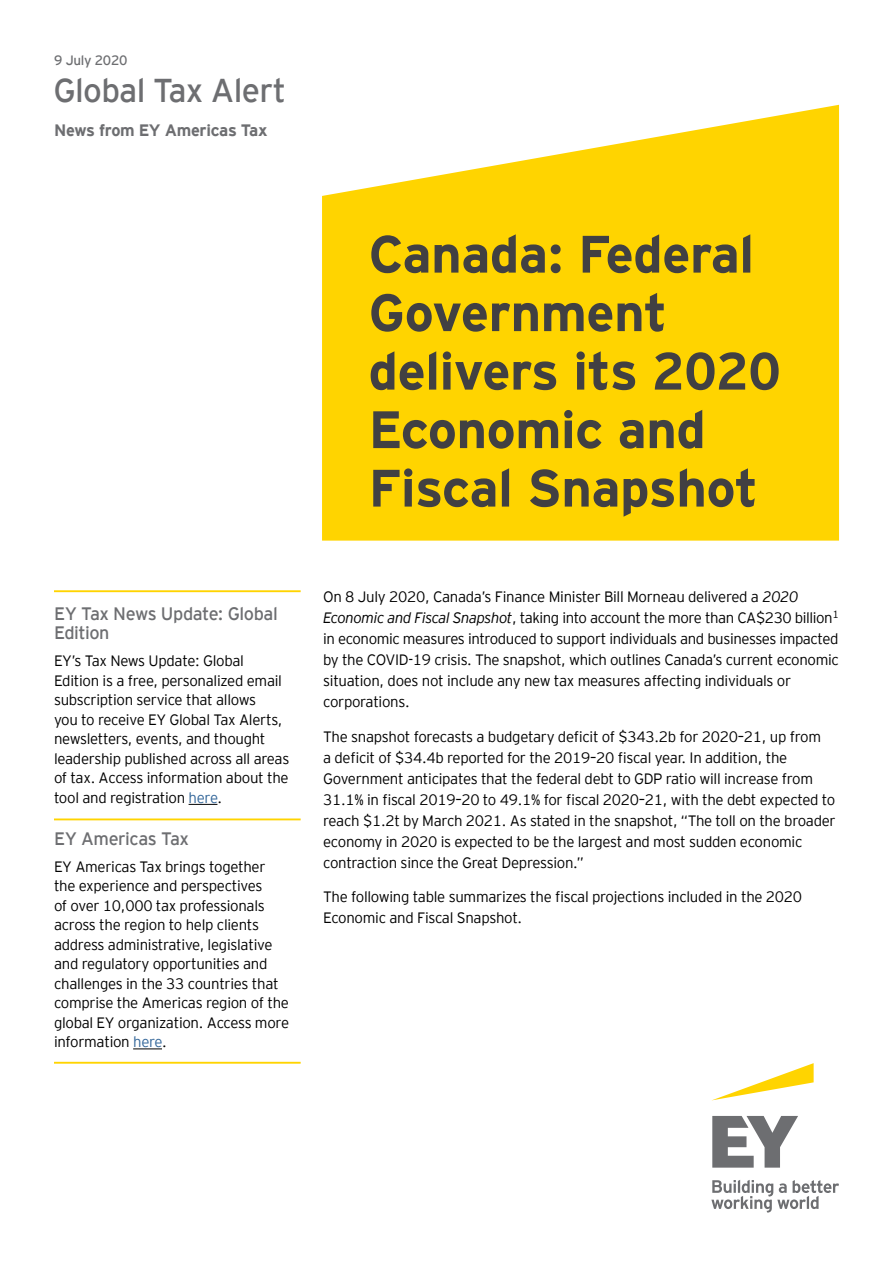
<style>
.page{position:relative;width:893px;height:1263px;background:#fff}
.page>*{position:absolute;margin:0;border:0;box-sizing:border-box;transform-origin:0 0}
.t1{font:700 52.5px/58.5px "EY Interstate";letter-spacing:-.01em;color:#414042}
.t2{font:33px "EY Interstate";letter-spacing:-.02em;color:#6d6e71}
.t3{font:18px/19.5px "EY Interstate";letter-spacing:-.025em;color:#6d6e71}
.t4{font:700 16.5px "EY Interstate";letter-spacing:-.02em;color:#6d6e71}
.t5{font:300 15px/19.5px "EY Interstate";letter-spacing:-.02em;color:#000}
.t6{font:13.5px "EY Interstate";letter-spacing:-.02em;color:#6d6e71}
.s1{color:#369}
.s2{font-style:italic}
</style>
<div class="page">
<svg style="left:322px;top:105px;width:517px;height:436px;background:#ffd81a"></svg>
<svg style="left:189px;top:804px;width:28px;height:1px"></svg>
<svg style="left:133px;top:1049px;width:29px;height:1px"></svg>
<hr style="left:54px;top:590px;width:247px;height:2px;background:#ffd400">
<hr style="left:54px;top:1062px;width:247px;height:2px;background:#ffd400">
<hr style="left:54px;top:818px;width:247px;height:2px;background:#ffd400">
<svg style="left:713px;top:1063px;width:101px;height:37px"></svg>
<svg style="left:711px;top:1116px;width:128px;height:96px"></svg>
<p class="t6" style="left:54px;top:50px;width:75px">9 July 2020</p>
<h2 class="t2" style="left:53px;top:67px;width:234px">Global Tax Alert</h2>
<p class="t4" style="left:54px;top:118px;width:215px">News from EY Americas Tax</p>
<p class="t3" style="left:54px;top:602px;width:225px">EY Tax News Update: Global<br>Edition</p>
<p class="t5" style="left:54px;top:650px;width:237px">EY’s Tax News Update: Global Edition is a free, personalized email subscription service that allows<br>you to receive EY Global Tax Alerts, newsletters, events, and thought leadership published across all areas of tax. Access information about the tool and registration <span class="s1">here</span>.</p>
<p class="t3" style="left:54px;top:827px;width:136px">EY Americas Tax</p>
<p class="t5" style="left:54px;top:855px;width:237px">EY Americas Tax brings together the experience and perspectives<br>of over 10,000 tax professionals across the region to help clients address administrative, legislative and regulatory opportunities and challenges in the 33 countries that comprise the Americas region of the global EY organization. Access more information <span class="s1">here</span>.</p>
<h1 class="t1" style="left:369px;top:221px;width:414px">Canada: Federal<br>Government delivers its 2020<br>Economic and<br>Fiscal Snapshot</h1>
<p class="t5" style="left:323px;top:586px;width:517px;line-height:21px">On 8 July 2020, Canada’s Finance Minister Bill Morneau delivered a <span class="s2">2020<br>Economic and Fiscal Snapshot</span>, taking into account the more than CA$230 billion<sup>1 </sup>in economic measures introduced to support individuals and businesses impacted by the COVID-19 crisis. The snapshot, which outlines Canada’s current economic situation, does not include any new tax measures affecting individuals or corporations.</p>
<p class="t5" style="left:323px;top:725px;width:514px;line-height:21px">The snapshot forecasts a budgetary deficit of $343.2b for 2020–21, up from<br>a deficit of $34.4b reported for the 2019–20 fiscal year. In addition, the Government anticipates that the federal debt to GDP ratio will increase from 31.1% in fiscal 2019–20 to 49.1% for fiscal 2020–21, with the debt expected to reach $1.2t by March 2021. As stated in the snapshot, “The toll on the broader economy in 2020 is expected to be the largest and most sudden economic contraction since the Great Depression.”</p>
<p class="t5" style="left:323px;top:886px;width:481px;line-height:21px">The following table summarizes the fiscal projections included in the 2020<br>Economic and Fiscal Snapshot.</p>
</div>
